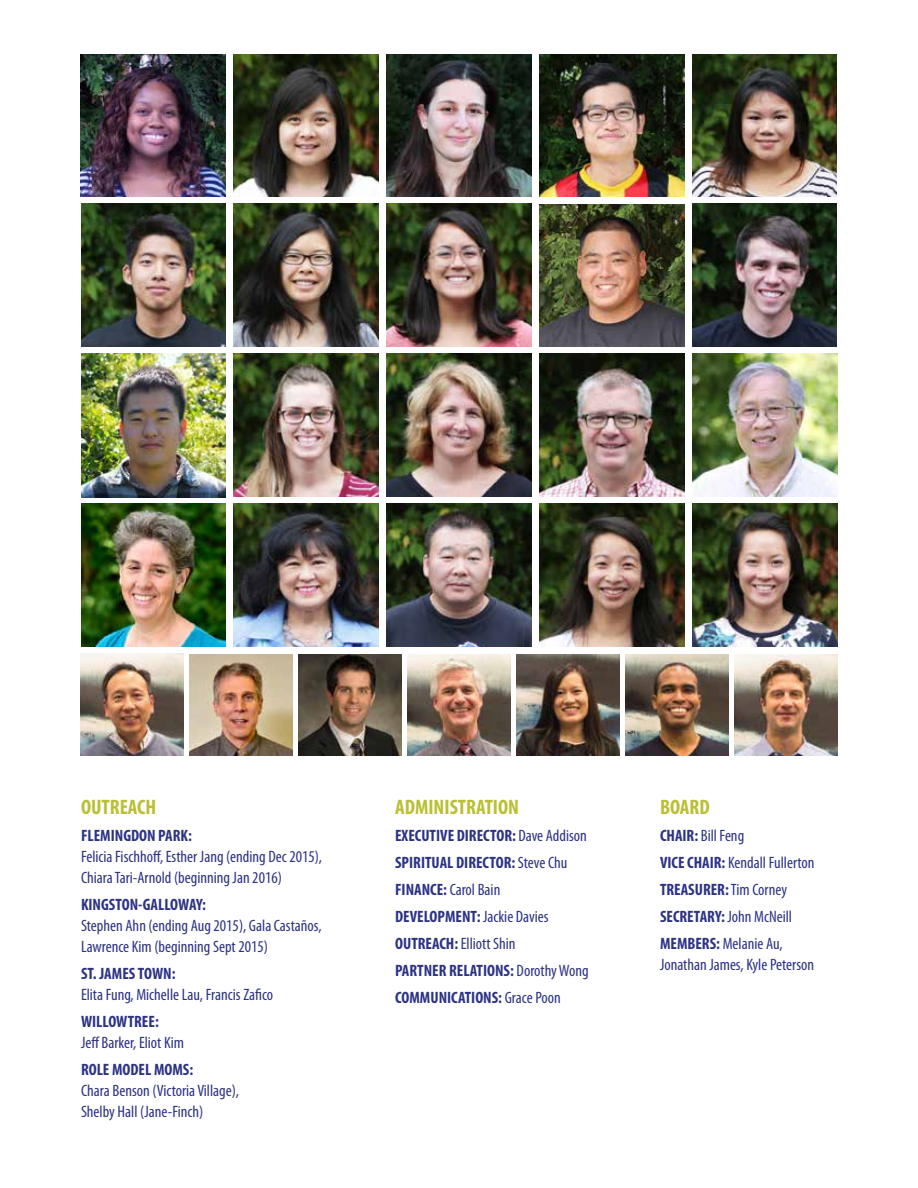
<style>
.page{position:relative;width:918px;height:1188px;background:#fff}
.page>*{position:absolute;margin:0;border:0;box-sizing:border-box;transform-origin:0 0}
.t1{font:700 condensed 21px "Myriad Pro";color:#babf33}
.t2{font:condensed 16.5px/27px "Myriad Pro";color:#2c3384}
.t3{font:700 condensed 16.5px/27px "Myriad Pro";color:#2c3384}
.s1{font-weight:400}
.s2{font-weight:700}
</style>
<div class="page">
<img style="left:539px;top:354px;width:145px;height:143px">
<img style="left:299px;top:654px;width:103px;height:102px">
<img style="left:81px;top:204px;width:145px;height:143px">
<img style="left:81px;top:353px;width:145px;height:144px">
<img style="left:539px;top:504px;width:145px;height:143px">
<img style="left:234px;top:354px;width:145px;height:143px">
<img style="left:692px;top:354px;width:145px;height:143px">
<img style="left:234px;top:504px;width:145px;height:143px">
<img style="left:81px;top:504px;width:144px;height:143px">
<img style="left:387px;top:504px;width:144px;height:143px">
<img style="left:407px;top:654px;width:104px;height:102px">
<img style="left:625px;top:654px;width:103px;height:102px">
<img style="left:516px;top:654px;width:103px;height:102px">
<img style="left:734px;top:654px;width:103px;height:102px">
<img style="left:233px;top:204px;width:145px;height:143px">
<img style="left:539px;top:204px;width:145px;height:143px">
<img style="left:386px;top:204px;width:145px;height:143px">
<img style="left:692px;top:204px;width:145px;height:143px">
<img style="left:692px;top:504px;width:145px;height:143px">
<img style="left:387px;top:54px;width:144px;height:143px">
<img style="left:81px;top:54px;width:145px;height:143px">
<img style="left:539px;top:54px;width:145px;height:143px">
<img style="left:692px;top:54px;width:145px;height:143px">
<img style="left:387px;top:354px;width:144px;height:143px">
<img style="left:81px;top:654px;width:103px;height:101px">
<img style="left:234px;top:54px;width:145px;height:143px">
<img style="left:190px;top:655px;width:103px;height:100px">
<p class="t1" style="left:81px;top:795px;width:77px">OUTREACH</p>
<p class="t3" style="left:81px;top:822px;width:112px">FLEMINGDON PARK:</p>
<p class="t2" style="left:81px;top:846px;width:243px;line-height:21px">Felicia Fischhoff, Esther Jang (ending Dec 2015),<br>Chiara Tari-Arnold (beginning Jan 2016)</p>
<p class="t3" style="left:81px;top:891px;width:127px">KINGSTON-GALLOWAY:</p>
<p class="t2" style="left:81px;top:915px;width:242px;line-height:21px">Stephen Ahn (ending Aug 2015), Gala Castaños,<br>Lawrence Kim (beginning Sept 2015)</p>
<p class="t3" style="left:81px;top:960px;width:96px">ST. JAMES TOWN:</p>
<p class="t2" style="left:81px;top:981px;width:194px">Elita Fung, Michelle Lau, Francis Zafico</p>
<p class="t3" style="left:81px;top:1008px;width:79px">WILLOWTREE:</p>
<p class="t2" style="left:81px;top:1029px;width:104px">Jeff Barker, Eliot Kim</p>
<p class="t3" style="left:81px;top:1056px;width:114px">ROLE MODEL MOMS:</p>
<p class="t2" style="left:81px;top:1080px;width:160px;line-height:21px">Chara Benson (Victoria Village),<br>Shelby Hall (Jane-Finch)</p>
<p class="t1" style="left:395px;top:795px;width:125px">ADMINISTRATION</p>
<p class="t3" style="left:395px;top:822px;width:195px">EXECUTIVE DIRECTOR: <span class="s1">Dave Addison<br></span>SPIRITUAL DIRECTOR: <span class="s1">Steve Chu<br></span>FINANCE: <span class="s1">Carol Bain<br></span>DEVELOPMENT: <span class="s1">Jackie Davies<br></span>OUTREACH: <span class="s1">Elliott Shin<br></span>PARTNER RELATIONS: <span class="s1">Dorothy Wong<br></span>COMMUNICATIONS: <span class="s1">Grace Poon</span></p>
<p class="t1" style="left:660px;top:795px;width:51px">BOARD</p>
<p class="t2" style="left:660px;top:822px;width:156px"><span class="s2">CHAIR:</span> Bill Feng<br><span class="s2">VICE CHAIR:</span> Kendall Fullerton<br><span class="s2">TREASURER:</span> Tim Corney<br><span class="s2">SECRETARY:</span> John McNeill<br><span class="s2">MEMBERS:</span> Melanie Au,</p>
<p class="t2" style="left:660px;top:951px;width:156px">Jonathan James, Kyle Peterson</p>
</div>
